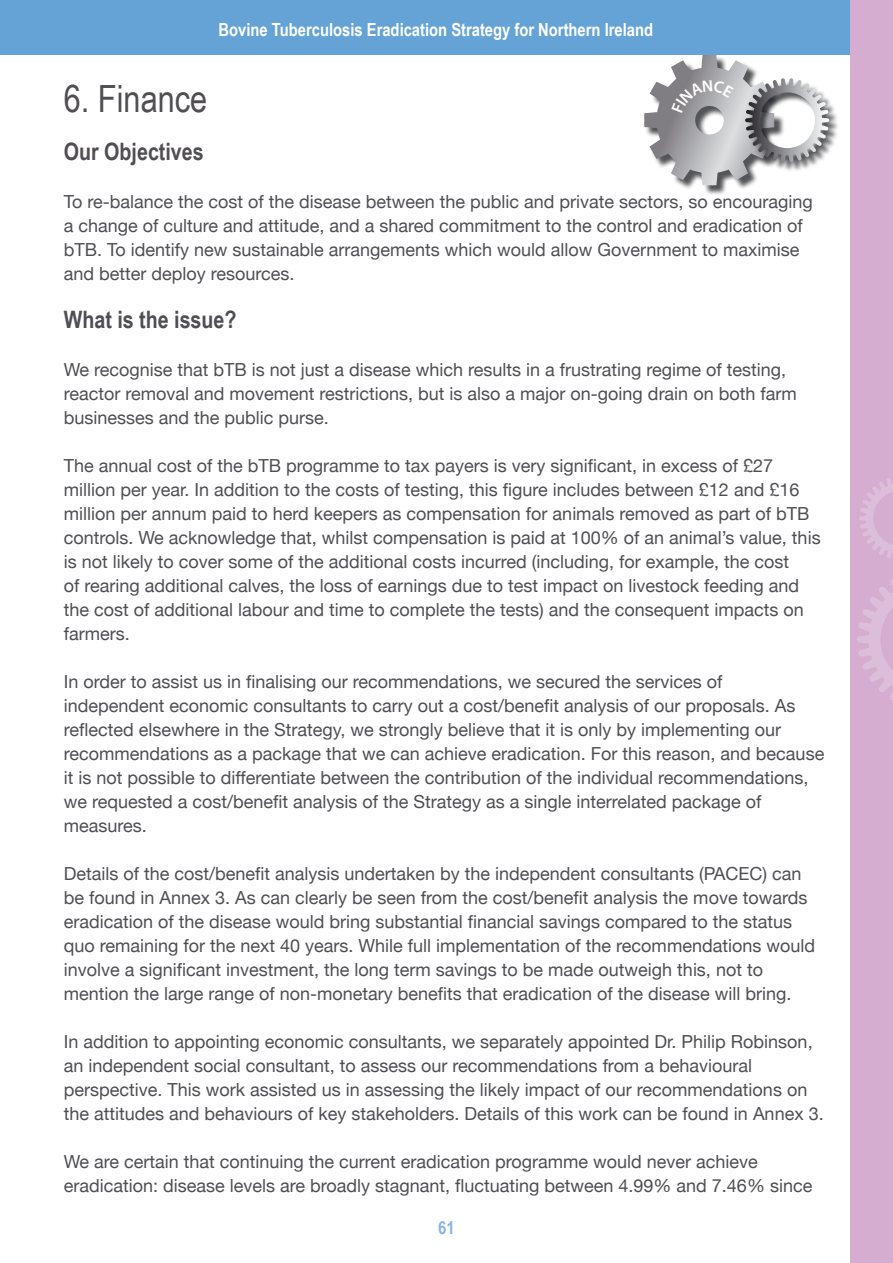
<style>
.page{position:relative;width:893px;height:1263px;background:#fff}
.page>*{position:absolute;margin:0;border:0;box-sizing:border-box;transform-origin:0 0}
.t1{font:37.5px "Arial Narrow";color:#504e53}
.t2{font:700 24px "Arial Narrow";color:#504e53}
.t3{font:18px/24px "Helvetica Neue";color:#504e53}
.t4{font:700 18px "Arial Narrow";color:#fff}
.t5{font:700 18px "Arial Narrow";color:#86b4df}
</style>
<div class="page">
<div style="left:0;top:0;width:893px;height:55px;background:#65a3d7"></div>
<div style="left:850px;top:0;width:43px;height:1263px;background:#d5add0"></div>
<svg style="left:857px;top:579px;width:36px;height:121px"></svg>
<svg style="left:859px;top:478px;width:34px;height:80px"></svg>
<div style="left:645px;top:56px;width:140px;height:140px;background:#1a1b1f;opacity:.75"></div>
<div style="left:747px;top:80px;width:92px;height:92px;background:#1a1b1f;opacity:.75"></div>
<svg style="left:644px;top:55px;width:146px;height:130px"></svg>
<p class="t4" style="left:219px;top:17px;width:436px">Bovine Tuberculosis Eradication Strategy for Northern Ireland</p>
<h1 class="t1" style="left:64px;top:72px;width:145px">6. Finance</h1>
<h2 class="t2" style="left:64px;top:134px;width:142px">Our Objectives</h2>
<p class="t3" style="left:64px;top:190px;width:751px">To re-balance the cost of the disease between the public and private sectors, so encouraging a change of culture and attitude, and a shared commitment to the control and eradication of bTB. To identify new sustainable arrangements which would allow Government to maximise and better deploy resources.</p>
<h2 class="t2" style="left:64px;top:302px;width:174px">What is the issue?</h2>
<p class="t3" style="left:64px;top:358px;width:734px">We recognise that bTB is not just a disease which results in a frustrating regime of testing, reactor removal and movement restrictions, but is also a major on-going drain on both farm businesses and the public purse.</p>
<p class="t3" style="left:64px;top:454px;width:758px">The annual cost of the bTB programme to tax payers is very significant, in excess of £27 million per year. In addition to the costs of testing, this figure includes between £12 and £16 million per annum paid to herd keepers as compensation for animals removed as part of bTB controls. We acknowledge that, whilst compensation is paid at 100% of an animal’s value, this is not likely to cover some of the additional costs incurred (including, for example, the cost<br>of rearing additional calves, the loss of earnings due to test impact on livestock feeding and the cost of additional labour and time to complete the tests) and the consequent impacts on farmers.</p>
<p class="t3" style="left:64px;top:670px;width:762px">In order to assist us in finalising our recommendations, we secured the services of independent economic consultants to carry out a cost/benefit analysis of our proposals. As reflected elsewhere in the Strategy, we strongly believe that it is only by implementing our recommendations as a package that we can achieve eradication. For this reason, and because it is not possible to differentiate between the contribution of the individual recommendations, we requested a cost/benefit analysis of the Strategy as a single interrelated package of measures.</p>
<p class="t3" style="left:64px;top:862px;width:753px">Details of the cost/benefit analysis undertaken by the independent consultants (PACEC) can be found in Annex 3. As can clearly be seen from the cost/benefit analysis the move towards eradication of the disease would bring substantial financial savings compared to the status quo remaining for the next 40 years. While full implementation of the recommendations would involve a significant investment, the long term savings to be made outweigh this, not to mention the large range of non-monetary benefits that eradication of the disease will bring.</p>
<p class="t3" style="left:64px;top:1030px;width:761px">In addition to appointing economic consultants, we separately appointed Dr. Philip Robinson, an independent social consultant, to assess our recommendations from a behavioural perspective. This work assisted us in assessing the likely impact of our recommendations on the attitudes and behaviours of key stakeholders. Details of this work can be found in Annex 3.</p>
<p class="t3" style="left:64px;top:1150px;width:750px">We are certain that continuing the current eradication programme would never achieve eradication: disease levels are broadly stagnant, fluctuating between 4.99% and 7.46% since</p>
<p class="t5" style="left:438px;top:1213px;width:18px">61</p>
</div>
